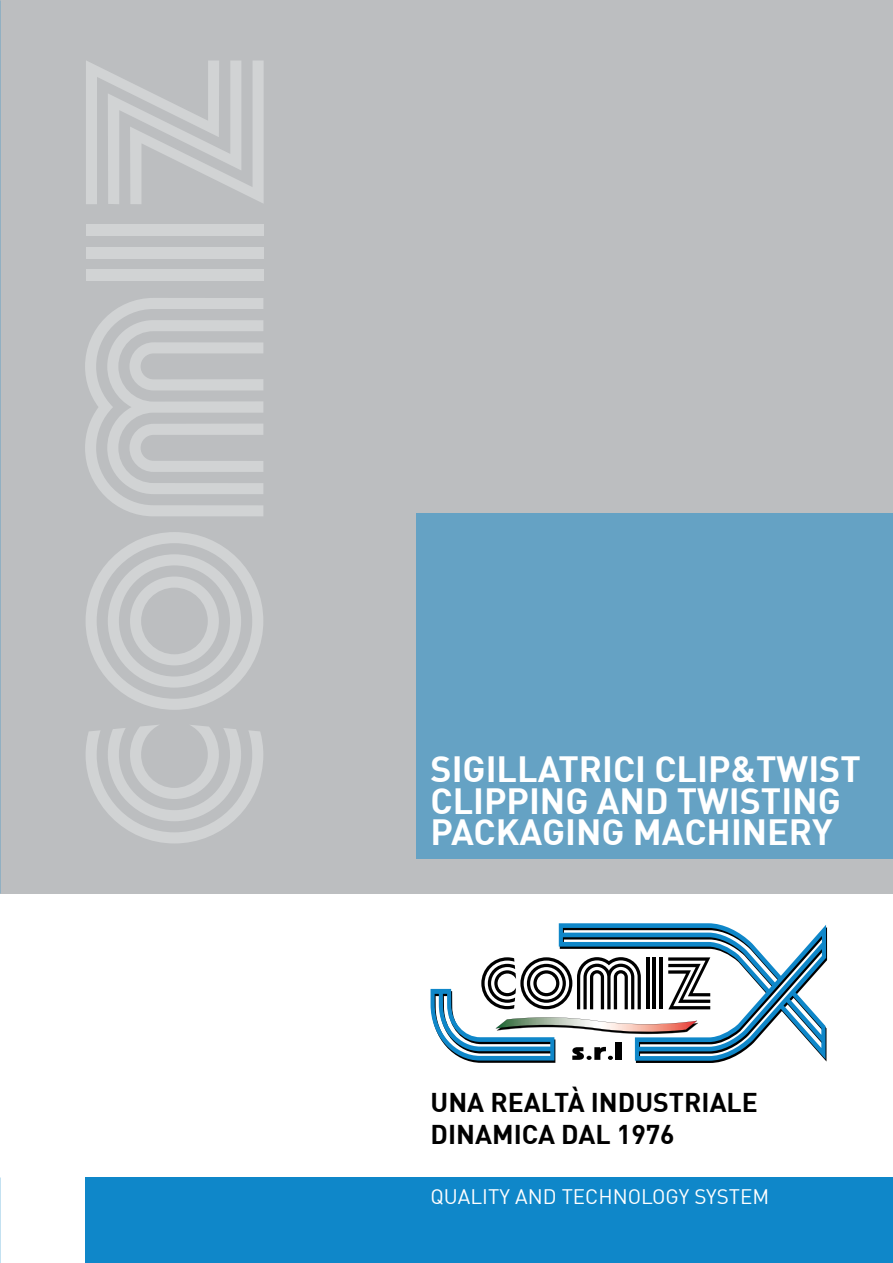
<style>
.page{position:relative;width:893px;height:1263px;background:#fff}
.page>*{position:absolute;margin:0;border:0;box-sizing:border-box;transform-origin:0 0}
.t1{font:700 35.7px/32px "DIN";color:#fff}
.t2{font:700 26.55px/32px "DIN";color:#000}
.t3{font:20.55px "DIN";color:#fff}
</style>
<div class="page">
<div style="left:0;top:0;width:893px;height:893px;background:#bcbec0"></div>
<div style="left:416px;top:513px;width:477px;height:346px;background:#65a2c4"></div>
<div style="left:85px;top:1178px;width:808px;height:85px;background:#0f87c9"></div>
<svg style="left:86px;top:532px;width:177px;height:178px"></svg>
<svg style="left:86px;top:725px;width:177px;height:118px"></svg>
<svg style="left:85px;top:298px;width:178px;height:218px"></svg>
<svg style="left:86px;top:61px;width:178px;height:143px"></svg>
<div style="left:86px;top:269px;width:178px;height:11px;background:#d1d3d4"></div>
<div style="left:86px;top:247px;width:178px;height:11px;background:#d1d3d4"></div>
<div style="left:86px;top:225px;width:178px;height:11px;background:#d1d3d4"></div>
<svg style="left:431px;top:923px;width:396px;height:140px"></svg>
<p class="t1" style="left:431px;top:751px;width:432px">SIGILLATRICI CLIP&amp;TWIST<br>CLIPPING AND TWISTING<br>PACKAGING MACHINERY</p>
<p class="t2" style="left:431px;top:1085px;width:329px">UNA REALTÀ INDUSTRIALE<br>DINAMICA DAL 1976</p>
<p class="t3" style="left:431px;top:1185px;width:340px">QUALITY AND TECHNOLOGY SYSTEM</p>
</div>
